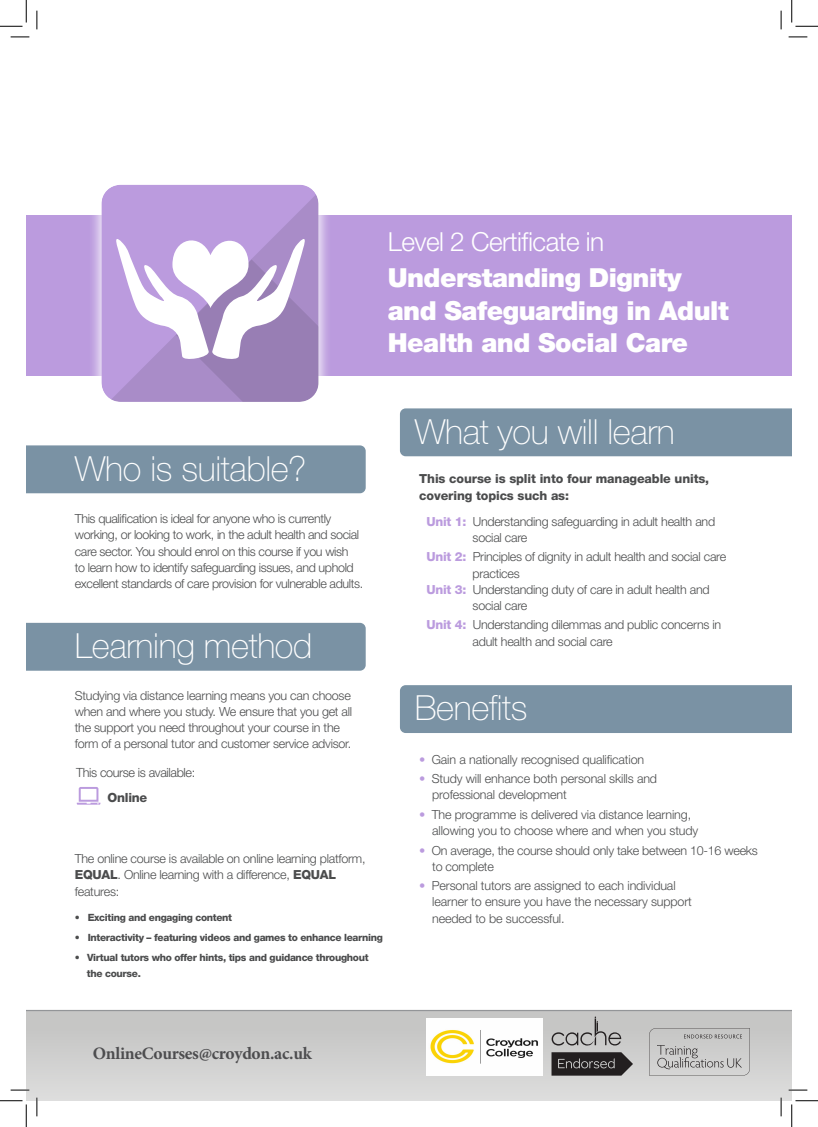
<style>
.page{position:relative;width:818px;height:1127px;background:#fff}
.page>*{position:absolute;margin:0;border:0;box-sizing:border-box;transform-origin:0 0}
.Body_Subheader__Turq{font:100 34.62px "Helvetica Neue LT Pro";letter-spacing:-.01em;color:#fff}
.Body_Subheader__Turq-2{font:900 26.25px/32.5px "Helvetica Neue LT Pro";letter-spacing:-.02em;color:#fff}
.Body_Subheader__Turq-3{font:300 26.25px "Helvetica Neue LT Pro";letter-spacing:-.02em;color:#fff}
.t1{font:700 17.5px "Minion Pro";letter-spacing:-.015em;color:#4d4d4f}
.Body_Subheader__Turq-4{font:300 12.62px "Helvetica Neue LT Pro";letter-spacing:-.03em;color:#4b4c4d}
.Body_Subheader__Turq-5{font:800 12.62px "Helvetica Neue LT Pro";letter-spacing:-.02em;color:#4b4c4d}
.Body_Subheader__Turq-6{font:300 12.5px/16.2px "Helvetica Neue LT Pro";letter-spacing:-.02em;color:#4b4c4d}
.Body_Subheader__Turq-7{font:800 12.5px/16.2px "Helvetica Neue LT Pro";letter-spacing:-.01em;color:#4b4c4d}
.Body_Subheader__Turq-8{font:800 10px/15.6px "Helvetica Neue LT Pro";letter-spacing:-.03em;color:#4b4c4d}
.s1{font-weight:800}
.s2{font-weight:300}
.s3{font-weight:800;color:#bb9bde}
</style>
<div class="page">
<div style="left:26px;top:215px;width:766px;height:160px;background:#bb9bde"></div>
<div style="left:26px;top:1009px;width:766px;height:90px;background:linear-gradient(to bottom,#c1c1c0,#dcdcdb)"></div>
<hr style="left:26px;top:1009px;width:766px;height:1px;background:#939598">
<div style="left:88px;top:172px;width:244px;height:243px;background:#fff;opacity:.75"></div>
<svg style="left:101px;top:185px;width:217px;height:217px;fill:#bb9bde"></svg>
<svg style="left:112px;top:230px;width:206px;height:172px"></svg>
<div style="left:400px;top:408px;width:392px;height:48px;background:#7a92a4"></div>
<div style="left:400px;top:685px;width:392px;height:47px;background:#7a92a4"></div>
<div style="left:26px;top:445px;width:340px;height:48px;background:#7a92a4"></div>
<div style="left:26px;top:622px;width:340px;height:48px;background:#7a92a4"></div>
<svg style="left:77px;top:787px;width:23px;height:17px"></svg>
<svg style="left:552px;top:1016px;width:69px;height:29px;background:#b0b0af"></svg>
<svg style="left:551px;top:1051px;width:82px;height:24px;background:#454142"></svg>
<svg style="left:649px;top:1027px;width:101px;height:48px;background:#c0bfbf"></svg>
<svg style="left:11px;top:36px;width:18px;height:2px"></svg>
<svg style="left:788px;top:36px;width:19px;height:2px"></svg>
<svg style="left:11px;top:1088px;width:18px;height:2px"></svg>
<svg style="left:788px;top:1088px;width:19px;height:2px"></svg>
<svg style="left:36px;top:11px;width:2px;height:18px"></svg>
<svg style="left:36px;top:1097px;width:2px;height:18px"></svg>
<svg style="left:780px;top:11px;width:2px;height:18px"></svg>
<svg style="left:780px;top:1097px;width:2px;height:18px"></svg>
<svg style="left:0;top:0;width:27px;height:27px"></svg>
<svg style="left:0;top:1100px;width:27px;height:26px"></svg>
<svg style="left:791px;top:0;width:27px;height:27px"></svg>
<svg style="left:791px;top:1100px;width:27px;height:26px"></svg>
<img style="left:426px;top:1018px;width:116px;height:57px">
<p class="Body_Subheader__Turq-3" style="left:388px;top:226px;width:218px">Level 2 Certificate in</p>
<p class="Body_Subheader__Turq-2" style="left:388px;top:261px;width:342px">Understanding Dignity and Safeguarding in Adult<br>Health and Social Care</p>
<p class="Body_Subheader__Turq" style="left:75px;top:448px;width:233px">Who is suitable?</p>
<p class="Body_Subheader__Turq-6" style="left:75px;top:510px;width:290px">This qualification is ideal for anyone who is currently working, or looking to work, in the adult health and social care sector. You should enrol on this course if you wish<br>to learn how to identify safeguarding issues, and uphold excellent standards of care provision for vulnerable adults.</p>
<p class="Body_Subheader__Turq" style="left:75px;top:625px;width:239px">Learning method</p>
<p class="Body_Subheader__Turq-6" style="left:75px;top:686px;width:279px">Studying via distance learning means you can choose when and where you study. We ensure that you get all the support you need throughout your course in the form of a personal tutor and customer service advisor.</p>
<p class="Body_Subheader__Turq-4" style="left:76px;top:764px;width:121px">This course is available:</p>
<p class="Body_Subheader__Turq-5" style="left:108px;top:789px;width:41px">Online</p>
<p class="Body_Subheader__Turq-6" style="left:75px;top:849px;width:292px">The online course is available on online learning platform,<br><span class="s1">EQUAL</span>. Online learning with a difference, <span class="s1">EQUAL </span>features:</p>
<p class="Body_Subheader__Turq-8" style="left:75px;top:909px;width:159px"><span class="s2">•</span> Exciting and engaging content</p>
<p class="Body_Subheader__Turq-8" style="left:75px;top:929px;width:310px"><span class="s2">•</span> Interactivity – featuring videos and games to enhance learning</p>
<p class="Body_Subheader__Turq-8" style="left:87px;top:949px;width:283px;text-indent:-12px"><span class="s2">•</span> Virtual tutors who offer hints, tips and guidance throughout the course.</p>
<h3 class="t1" style="left:93px;top:1041px;width:220px">OnlineCourses@croydon.ac.uk</h3>
<p class="Body_Subheader__Turq" style="left:415px;top:412px;width:262px">What you will learn</p>
<p class="Body_Subheader__Turq-7" style="left:419px;top:470px;width:291px">This course is split into four manageable units, covering topics such as:</p>
<p class="Body_Subheader__Turq-6" style="left:473px;top:512px;width:244px;text-indent:-46px"><span class="s3">Unit 1:</span> Understanding safeguarding in adult health and social care</p>
<p class="Body_Subheader__Turq-6" style="left:473px;top:548px;width:255px;text-indent:-46px"><span class="s3">Unit 2:</span> Principles of dignity in adult health and social care practices</p>
<p class="Body_Subheader__Turq-6" style="left:473px;top:581px;width:239px;text-indent:-46px"><span class="s3">Unit 3:</span> Understanding duty of care in adult health and social care</p>
<p class="Body_Subheader__Turq-6" style="left:473px;top:616px;width:250px;text-indent:-46px"><span class="s3">Unit 4:</span> Understanding dilemmas and public concerns in adult health and social care</p>
<p class="Body_Subheader__Turq" style="left:415px;top:687px;width:114px">Benefits</p>
<p class="Body_Subheader__Turq-6" style="left:419px;top:750px;width:226px"><span class="s3">•</span> Gain a nationally recognised qualification</p>
<p class="Body_Subheader__Turq-6" style="left:419px;top:770px;width:239px"><span class="s3">•</span> Study will enhance both personal skills and</p>
<p class="Body_Subheader__Turq-6" style="left:432px;top:786px;width:136px">professional development</p>
<p class="Body_Subheader__Turq-6" style="left:419px;top:805px;width:273px"><span class="s3">•</span> The programme is delivered via distance learning,</p>
<p class="Body_Subheader__Turq-6" style="left:432px;top:822px;width:268px">allowing you to choose where and when you study</p>
<p class="Body_Subheader__Turq-6" style="left:419px;top:841px;width:340px"><span class="s3">•</span> On average, the course should only take between 10-16 weeks</p>
<p class="Body_Subheader__Turq-6" style="left:432px;top:857px;width:63px">to complete</p>
<p class="Body_Subheader__Turq-6" style="left:419px;top:877px;width:258px"><span class="s3">•</span> Personal tutors are assigned to each individual</p>
<p class="Body_Subheader__Turq-6" style="left:432px;top:893px;width:261px">learner to ensure you have the necessary support</p>
<p class="Body_Subheader__Turq-6" style="left:432px;top:909px;width:134px">needed to be successful.</p>
</div>
